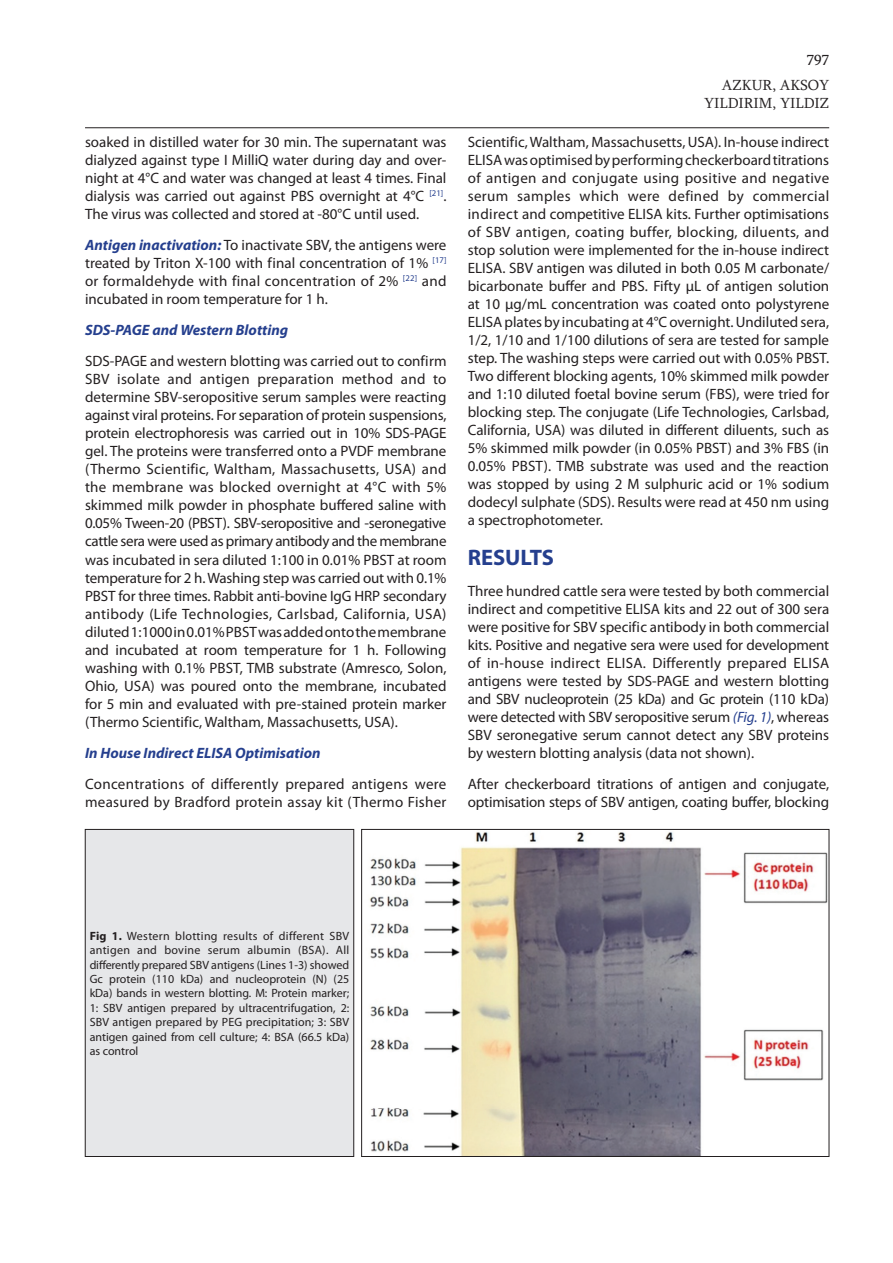
<style>
.page{position:relative;width:893px;height:1263px;background:#fff}
.page>*{position:absolute;margin:0;border:0;box-sizing:border-box;transform-origin:0 0}
.t1{font:700 22.5px "Myriad Pro";color:#253f8e}
.t2{font:15px/18px "Myriad Pro";color:#231f20;text-align:justify}
.t3{font:15px/18px "Myriad Pro";letter-spacing:.02em;color:#231f20}
.t4{font:italic 700 15px "Myriad Pro";color:#253f8e}
.t5{font:15px/25px "Sylfaen";color:#231f20;text-align:right}
.t6{font:12px/14.4px "Myriad Pro";color:#231f20;text-align:justify}
.s1{font-weight:700;font-style:italic;color:#253f8e}
.s2{font-style:italic;color:#253f8e}
.s3{font-weight:700}
</style>
<div class="page">
<hr style="left:85px;top:127px;width:744px;height:1px;background:#231f20">
<img style="left:369px;top:832px;width:458px;height:323px">
<div style="left:361px;top:829px;width:468px;height:328px;border:1px solid #231f20"></div>
<div style="left:85px;top:829px;width:269px;height:327px;background:#e6e7e9"></div>
<div style="left:85px;top:829px;width:269px;height:328px;border:1px solid #231f20"></div>
<p class="t2" style="left:85px;top:133px;width:363px">soaked in distilled water for 30 min. The supernatant was dialyzed against type I MilliQ water during day and over&shy;night at 4°C and water was changed at least 4 times. Final dialysis was carried out against PBS overnight at 4°C <sup>[21]</sup>.<br>The virus was collected and stored at -80°C until used.</p>
<p class="t2" style="left:85px;top:236px;width:363px"><span class="s1">Antigen inactivation:</span> To inactivate SBV, the antigens were treated by Triton X-100 with final concentration of 1% <sup>[17] </sup>or formaldehyde with final concentration of 2% <sup>[22]</sup> and incubated in room temperature for 1 h.</p>
<p class="t4" style="left:85px;top:320px;width:205px">SDS-PAGE and Western Blotting</p>
<p class="t2" style="left:85px;top:351px;width:363px">SDS-PAGE and western blotting was carried out to confirm SBV isolate and antigen preparation method and to determine SBV-seropositive serum samples were reacting against viral proteins. For separation of protein suspensions, protein electrophoresis was carried out in 10% SDS-PAGE gel. The proteins were transferred onto a PVDF membrane (Thermo Scientific, Waltham, Massachusetts, USA) and the membrane was blocked overnight at 4°C with 5% skimmed milk powder in phosphate buffered saline with 0.05% Tween-20 (PBST). SBV-seropositive and -seronegative cattle sera were used as primary antibody and the membrane was incubated in sera diluted 1:100 in 0.01% PBST at room temperature for 2 h. Washing step was carried out with 0.1% PBST for three times. Rabbit anti-bovine IgG HRP secondary antibody (Life Technologies, Carlsbad, California, USA) diluted 1:1000 in 0.01% PBST was added onto the membrane and incubated at room temperature for 1 h. Following washing with 0.1% PBST, TMB substrate (Amresco, Solon, Ohio, USA) was poured onto the membrane, incubated for 5 min and evaluated with pre-stained protein marker (Thermo Scientific, Waltham, Massachusetts, USA).</p>
<p class="t4" style="left:85px;top:743px;width:237px">In House Indirect ELISA Optimisation</p>
<p class="t3" style="left:85px;top:774px;width:363px">Concentrations of differently prepared antigens were measured by Bradford protein assay kit (Thermo Fisher</p>
<p class="t5" style="left:722px;top:47px;width:109px">797<br>AZKUR, AKSOY</p>
<p class="t5" style="left:704px;top:90px;width:127px">YILDIRIM, YILDIZ</p>
<p class="t2" style="left:468px;top:133px;width:363px">Scientific, Waltham, Massachusetts, USA). In-house indirect ELISA was optimised by performing checkerboard titrations of antigen and conjugate using positive and negative serum samples which were defined by commercial indirect and competitive ELISA kits. Further optimisations of SBV antigen, coating buffer, blocking, diluents, and stop solution were implemented for the in-house indirect ELISA. SBV antigen was diluted in both 0.05 M carbonate/ bicarbonate buffer and PBS. Fifty µL of antigen solution at 10 µg/mL concentration was coated onto polystyrene ELISA plates by incubating at 4°C overnight. Undiluted sera, 1/2, 1/10 and 1/100 dilutions of sera are tested for sample step. The washing steps were carried out with 0.05% PBST.<br>Two different blocking agents, 10% skimmed milk powder and 1:10 diluted foetal bovine serum (FBS), were tried for blocking step. The conjugate (Life Technologies, Carlsbad, California, USA) was diluted in different diluents, such as 5% skimmed milk powder (in 0.05% PBST) and 3% FBS (in 0.05% PBST). TMB substrate was used and the reaction was stopped by using 2 M sulphuric acid or 1% sodium dodecyl sulphate (SDS). Results were read at 450 nm using a spectrophotometer.</p>
<h1 class="t1" style="left:468px;top:545px;width:88px">RESULTS</h1>
<p class="t2" style="left:468px;top:582px;width:363px">Three hundred cattle sera were tested by both commercial indirect and competitive ELISA kits and 22 out of 300 sera were positive for SBV specific antibody in both commercial kits. Positive and negative sera were used for development of in-house indirect ELISA. Differently prepared ELISA antigens were tested by SDS-PAGE and western blotting and SBV nucleoprotein (25 kDa) and Gc protein (110 kDa) were detected with SBV seropositive serum <span class="s2">(Fig. 1)</span>, whereas SBV seronegative serum cannot detect any SBV proteins by western blotting analysis (data not shown).</p>
<p class="t2" style="left:468px;top:774px;width:363px">After checkerboard titrations of antigen and conjugate, optimisation steps of SBV antigen, coating buffer, blocking</p>
<p class="t6" style="left:90px;top:928px;width:261px"><span class="s3">Fig 1.</span> Western blotting results of different SBV antigen and bovine serum albumin (BSA). All differently prepared SBV antigens (Lines 1-3) showed Gc protein (110 kDa) and nucleoprotein (N) (25 kDa) bands in western blotting. M: Protein marker; 1: SBV antigen prepared by ultracentrifugation, 2:<br>SBV antigen prepared by PEG precipitation; 3: SBV antigen gained from cell culture; 4: BSA (66.5 kDa) as control</p>
</div>
